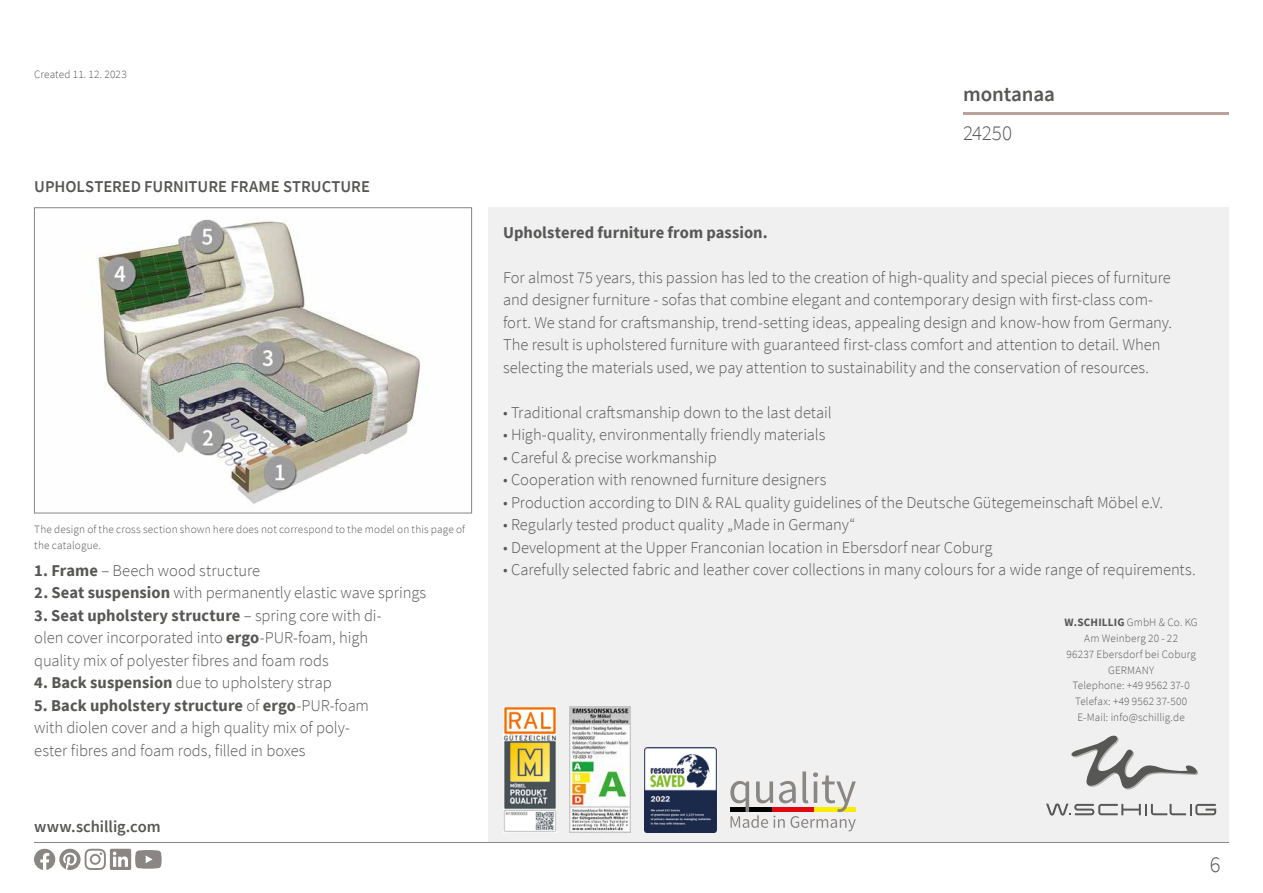
<style>
.page{position:relative;width:1263px;height:893px;background:#fff}
.page>*{position:absolute;margin:0;border:0;box-sizing:border-box;transform-origin:0 0}
.t1{font:300 22.5px "Source Sans Pro";color:#575756}
.t2{font:600 21px "Source Sans Pro";letter-spacing:-.005em;color:#575756}
.t3{font:300 21px "Source Sans Pro";letter-spacing:-.015em;color:#575756}
.t4{font:300 16.5px/22.5px "Source Sans Pro";letter-spacing:-.005em;color:#575756}
.t5{font:600 16.5px "Source Sans Pro";color:#575756}
.t6{font:700 16.5px "Source Sans Pro";color:#575756}
.t7{font:300 11.25px/15.8px "Source Sans Pro";letter-spacing:.015em;color:#575756}
.s1{font-weight:700}
</style>
<div class="page">
<div style="left:488px;top:207px;width:741px;height:635px;background:#f0f0f1"></div>
<hr style="left:34px;top:842px;width:1195px;height:1px;background:#898684">
<hr style="left:963px;top:113px;width:266px;height:2px;background:#b8a29b">
<img style="left:97px;top:219px;width:324px;height:285px">
<div style="left:34px;top:207px;width:438px;height:306px;border:1px solid #898684"></div>
<svg style="left:34px;top:849px;width:128px;height:21px"></svg>
<svg style="left:1071px;top:736px;width:127px;height:54px"></svg>
<svg style="left:1046px;top:803px;width:170px;height:13px"></svg>
<img style="left:503px;top:706px;width:53px;height:126px">
<img style="left:570px;top:706px;width:60px;height:126px">
<img style="left:644px;top:747px;width:72px;height:85px">
<svg style="left:730px;top:771px;width:126px;height:60px"></svg>
<p class="t7" style="left:34px;top:66px;width:94px">Created 11. 12. 2023</p>
<p class="t5" style="left:34px;top:176px;width:337px">UPHOLSTERED FURNITURE FRAME STRUCTURE</p>
<p class="t7" style="left:34px;top:521px;width:432px">The design of the cross section shown here does not correspond to the model on this page of the catalogue.</p>
<p class="t4" style="left:34px;top:559px;width:227px"><span class="s1">1. Frame</span> – Beech wood structure</p>
<p class="t4" style="left:34px;top:582px;width:393px"><span class="s1">2. Seat suspension</span> with permanently elastic wave springs</p>
<p class="t4" style="left:34px;top:604px;width:349px"><span class="s1">3. Seat upholstery structure</span> – spring core with di&shy;olen cover incorporated into <span class="s1">ergo</span>-PUR-foam, high quality mix of polyester fibres and foam rods</p>
<p class="t4" style="left:34px;top:672px;width:299px"><span class="s1">4. Back suspension</span> due to upholstery strap</p>
<p class="t4" style="left:34px;top:694px;width:336px"><span class="s1">5. Back upholstery structure</span> of <span class="s1">ergo</span>-PUR-foam with diolen cover and a high quality mix of poly&shy;ester fibres and foam rods, filled in boxes</p>
<p class="t5" style="left:34px;top:816px;width:128px">www.schillig.com</p>
<p class="t2" style="left:963px;top:80px;width:93px">montanaa</p>
<p class="t3" style="left:963px;top:120px;width:51px">24250</p>
<p class="t6" style="left:503px;top:221px;width:266px">Upholstered furniture from passion.</p>
<p class="t4" style="left:503px;top:266px;width:671px">For almost 75 years, this passion has led to the creation of high-quality and special pieces of furniture and designer furniture - sofas that combine elegant and contemporary design with first-class com&shy;fort. We stand for craftsmanship, trend-setting ideas, appealing design and know-how from Germany.<br>The result is upholstered furniture with guaranteed first-class comfort and attention to detail. When selecting the materials used, we pay attention to sustainability and the conservation of resources.</p>
<p class="t4" style="left:503px;top:401px;width:330px">• Traditional craftsmanship down to the last detail</p>
<p class="t4" style="left:503px;top:423px;width:324px">• High-quality, environmentally friendly materials</p>
<p class="t4" style="left:503px;top:446px;width:215px">• Careful &amp; precise workmanship</p>
<p class="t4" style="left:503px;top:468px;width:325px">• Cooperation with renowned furniture designers</p>
<p class="t4" style="left:503px;top:491px;width:662px">• Production according to DIN &amp; RAL quality guidelines of the Deutsche Gütegemeinschaft Möbel e.V.</p>
<p class="t4" style="left:503px;top:513px;width:354px">• Regularly tested product quality „Made in Germany“</p>
<p class="t4" style="left:503px;top:536px;width:491px">• Development at the Upper Franconian location in Ebersdorf near Coburg</p>
<p class="t4" style="left:503px;top:558px;width:694px">• Carefully selected fabric and leather cover collections in many colours for a wide range of requirements.</p>
<p class="t7" style="left:1064px;top:615px;width:135px;text-align:center"><span class="s1">W.SCHILLIG</span> GmbH &amp; Co. KG<br>Am Weinberg 20 - 22<br>96237 Ebersdorf bei Coburg<br>GERMANY<br>Telephone: +49 9562 37-0<br>Telefax: +49 9562 37-500<br>E-Mail: info@schillig.de</p>
<h1 class="t1" style="left:1210px;top:850px;width:12px">6</h1>
</div>
